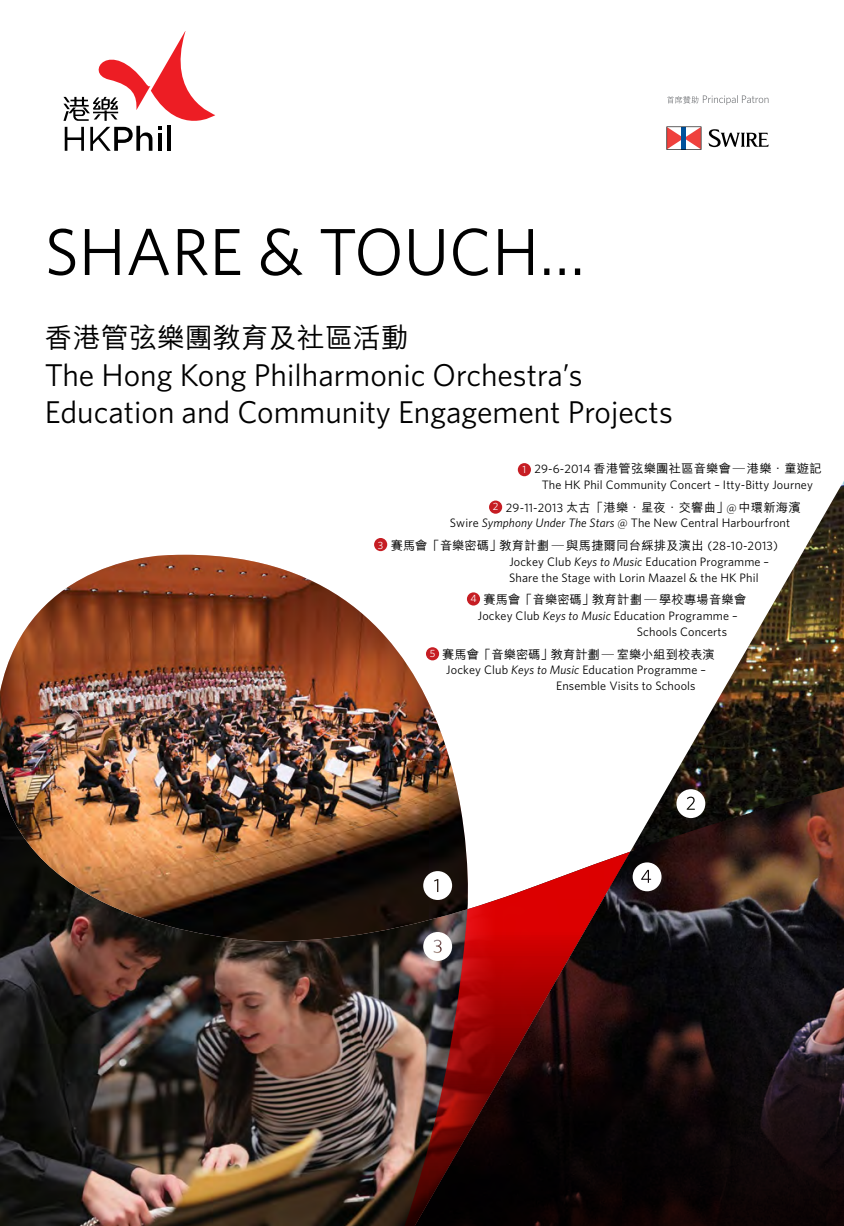
<style>
.page{position:relative;width:844px;height:1226px;background:#fff}
.page>*{position:absolute;margin:0;border:0;box-sizing:border-box;transform-origin:0 0}
.t1{font:66.5px "Whitney";color:#000}
.t2{font:31.5px/37.8px "Whitney";color:#000}
.t3{font:500 28px "M Hei";color:#000}
.t4{font:12.25px/15.8px "Whitney";letter-spacing:.01em;color:#000}
.t5{font:500 12.25px "M Hei";letter-spacing:.02em;color:#000}
.t6{font:500 12.25px "M Hei";color:#000}
.t7{font:10.5px "Whitney";color:#fff}
.s1{font-family:"Whitney";font-weight:400}
.s2{font-style:italic}
</style>
<div class="page">
<img style="left:704px;top:483px;width:139px;height:240px">
<img style="left:0;top:942px;width:239px;height:283px">
<img style="left:0;top:554px;width:469px;height:388px">
<img style="left:414px;top:787px;width:55px;height:64px">
<img style="left:239px;top:851px;width:391px;height:374px">
<svg style="left:423px;top:931px;width:29px;height:29px"></svg>
<div style="left:517px;top:463px;width:14px;height:13px;background:#c61d23;border-radius:50%"></div>
<div style="left:489px;top:500px;width:13px;height:13px;background:#c61d23;border-radius:50%"></div>
<div style="left:374px;top:538px;width:13px;height:13px;background:#c61d23;border-radius:50%"></div>
<div style="left:467px;top:592px;width:13px;height:13px;background:#c61d23;border-radius:50%"></div>
<div style="left:426px;top:647px;width:13px;height:13px;background:#c61d23;border-radius:50%"></div>
<svg style="left:63px;top:31px;width:152px;height:120px"></svg>
<svg style="left:630px;top:723px;width:213px;height:502px;background:#2a201e"></svg>
<svg style="left:632px;top:862px;width:29px;height:29px"></svg>
<svg style="left:708px;top:129px;width:60px;height:18px"></svg>
<svg style="left:666px;top:126px;width:35px;height:24px"></svg>
<svg style="left:667px;top:95px;width:101px;height:10px"></svg>
<svg style="left:676px;top:789px;width:29px;height:29px"></svg>
<svg style="left:423px;top:871px;width:29px;height:28px"></svg>
<h1 class="t1" style="left:45px;top:212px;width:542px">SHARE &amp; TOUCH…</h1>
<h3 class="t3" style="left:45px;top:323px;width:365px">香港管弦樂團教育及社區活動</h3>
<h2 class="t2" style="left:45px;top:355px;width:629px">The Hong Kong Philharmonic Orchestra’s<br>Education and Community Engagement Projects</h2>
<p class="t5" style="left:534px;top:462px;width:288px"><span class="s1">29-6-2014</span> 香港管弦樂團社區音樂會─ 港樂．童遊記</p>
<p class="t4" style="left:541px;top:476px;width:272px">The HK Phil Community Concert – Itty-Bitty Journey</p>
<p class="t5" style="left:506px;top:500px;width:296px"><span class="s1">29-11-2013</span> 太古「港樂．星夜．交響曲」<span class="s1">@</span>中環新海濱</p>
<p class="t4" style="left:450px;top:515px;width:341px">Swire <span class="s2">Symphony Under The Stars</span> @ The New Central Harbourfront</p>
<p class="t5" style="left:390px;top:539px;width:388px">賽馬會「音樂密碼」教育計劃 ─ 與馬捷爾同台綵排及演出 <span class="s1">(28-10-2013)</span></p>
<p class="t4" style="left:509px;top:553px;width:261px">Jockey Club <span class="s2">Keys to Music</span> Education Programme –<br>Share the Stage with Lorin Maazel &amp; the HK Phil</p>
<p class="t5" style="left:483px;top:593px;width:264px">賽馬會「音樂密碼」教育計劃 ─ 學校專場音樂會</p>
<p class="t4" style="left:636px;top:607px;width:102px;text-indent:-159px">Jockey Club <span class="s2">Keys to Music</span> Education Programme –<br>Schools Concerts</p>
<p class="t6" style="left:442px;top:647px;width:274px">賽馬會「音樂密碼」教育計劃 ─ 室樂小組到校表演</p>
<p class="t4" style="left:556px;top:662px;width:151px;text-indent:-110px">Jockey Club <span class="s2">Keys to Music</span> Education Programme –<br>Ensemble Visits to Schools</p>
<p class="t7" style="left:522px;top:463px;width:5px">1</p>
<p class="t7" style="left:492px;top:500px;width:7px">2</p>
<p class="t7" style="left:378px;top:538px;width:7px">3</p>
<p class="t7" style="left:470px;top:592px;width:8px">4</p>
<p class="t7" style="left:429px;top:647px;width:7px">5</p>
</div>
